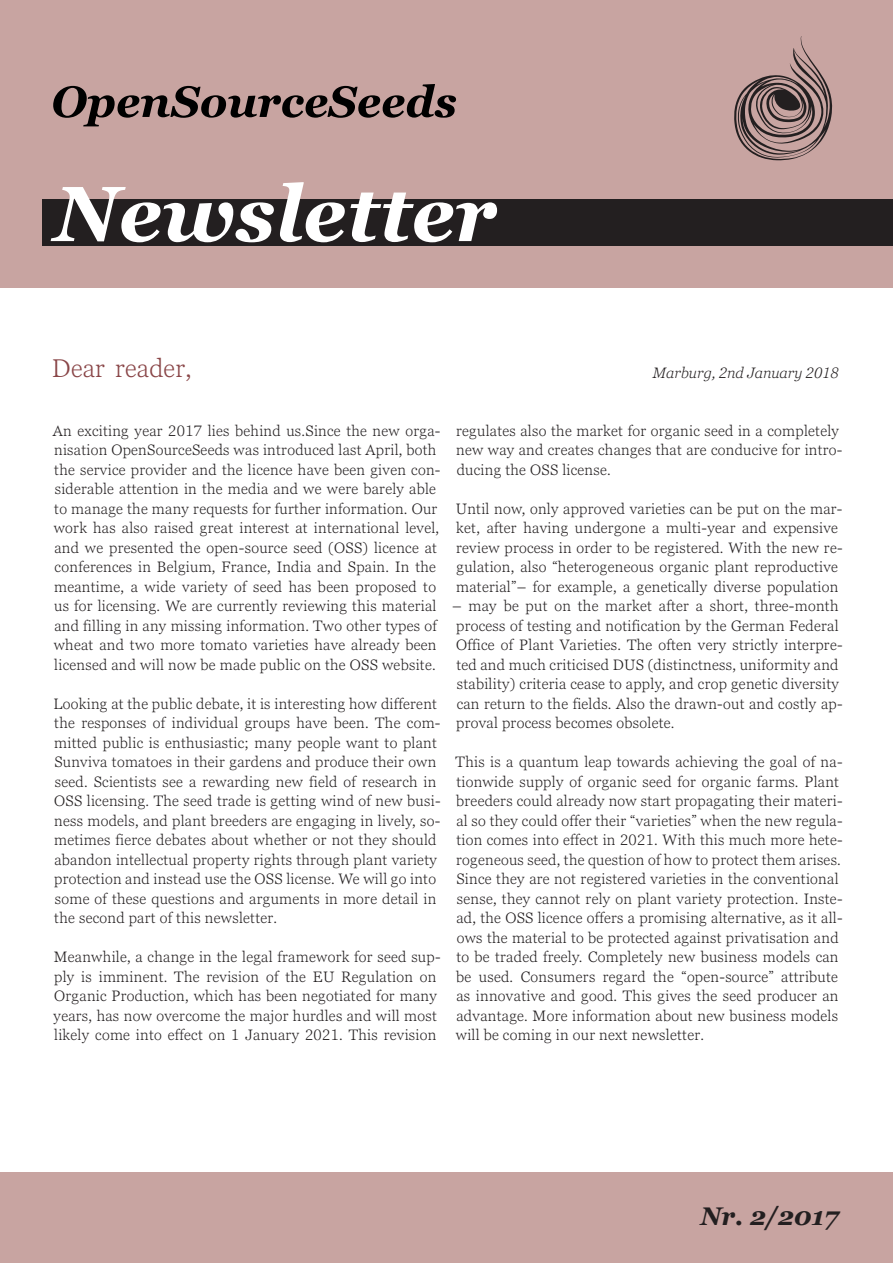
<style>
.page{position:relative;width:893px;height:1263px;background:#fff}
.page>*{position:absolute;margin:0;border:0;box-sizing:border-box;transform-origin:0 0}
.t1{font:italic 700 78px "Georgia";color:#fff}
.t2{font:300 25.5px "Georgia Pro";letter-spacing:.01em;color:#894547}
.t3{font:italic 700 25.5px "Georgia";color:#231f20}
.t4{font:300 15px/19.5px "Georgia Pro";letter-spacing:.02em;color:#231f20}
.t5{font:italic 300 15px "Georgia Pro";color:#231f20}
</style>
<div class="page">
<div style="left:0;top:1172px;width:893px;height:91px;background:#c8a4a1"></div>
<div style="left:0;top:0;width:893px;height:287px;background:#c8a4a1"></div>
<svg style="left:53px;top:84px;width:403px;height:42px"></svg>
<div style="left:42px;top:199px;width:851px;height:47px;background:#231f20"></div>
<svg style="left:734px;top:36px;width:98px;height:124px"></svg>
<h1 class="t1" style="left:54px;top:156px;width:444px">Newsletter</h1>
<h2 class="t2" style="left:52px;top:353px;width:141px">Dear reader,</h2>
<p class="t5" style="left:653px;top:364px;width:188px">Marburg, 2nd January 2018</p>
<p class="t4" style="left:53px;top:421px;width:389px">An exciting year 2017 lies behind us.Since the new orga&shy;nisation OpenSourceSeeds was introduced last April, both the service provider and the licence have been given con&shy;siderable attention in the media and we were barely able to manage the many requests for further information. Our work has also raised great interest at international level, and we presented the open-source seed (OSS) licence at conferences in Belgium, France, India and Spain. In the meantime, a wide variety of seed has been proposed to us for licensing. We are currently reviewing this material and filling in any missing information. Two other types of wheat and two more tomato varieties have already been licensed and will now be made public on the OSS website.</p>
<p class="t4" style="left:54px;top:694px;width:388px">Looking at the public debate, it is interesting how different the responses of individual groups have been. The com&shy;mitted public is enthusiastic; many people want to plant Sunviva tomatoes in their gardens and produce their own seed. Scientists see a rewarding new field of research in OSS licensing. The seed trade is getting wind of new busi&shy;ness models, and plant breeders are engaging in lively, so&shy;metimes fierce debates about whether or not they should abandon intellectual property rights through plant variety protection and instead use the OSS license. We will go into some of these questions and arguments in more detail in the second part of this newsletter.</p>
<p class="t4" style="left:54px;top:948px;width:388px">Meanwhile, a change in the legal framework for seed sup&shy;ply is imminent. The revision of the EU Regulation on Organic Production, which has been negotiated for many years, has now overcome the major hurdles and will most likely come into effect on 1 January 2021. This revision</p>
<p class="t4" style="left:456px;top:421px;width:388px">regulates also the market for organic seed in a completely new way and creates changes that are conducive for intro&shy;ducing the OSS license.</p>
<p class="t4" style="left:456px;top:499px;width:388px">Until now, only approved varieties can be put on the mar&shy;ket, after having undergone a multi-year and expensive review process in order to be registered. With the new re&shy;gulation, also “heterogeneous organic plant reproductive material”– for example, a genetically diverse population</p>
<p class="t4" style="left:452px;top:597px;width:392px">– may be put on the market after a short, three-month process of testing and notification by the German Federal Office of Plant Varieties. The often very strictly interpre&shy;ted and much criticised DUS (distinctness, uniformity and stability) criteria cease to apply, and crop genetic diversity can return to the fields. Also the drawn-out and costly ap&shy;proval process becomes obsolete.</p>
<p class="t4" style="left:456px;top:753px;width:388px">This is a quantum leap towards achieving the goal of na&shy;tionwide supply of organic seed for organic farms. Plant breeders could already now start propagating their materi&shy;al so they could offer their “varieties” when the new regula&shy;tion comes into effect in 2021. With this much more hete&shy;rogeneous seed, the question of how to protect them arises.<br>Since they are not registered varieties in the conventional sense, they cannot rely on plant variety protection. Inste&shy;ad, the OSS licence offers a promising alternative, as it all&shy;ows the material to be protected against privatisation and to be traded freely. Completely new business models can be used. Consumers regard the “open-source” attribute as innovative and good. This gives the seed producer an advantage. More information about new business models will be coming in our next newsletter.</p>
<h2 class="t3" style="left:700px;top:1197px;width:140px">Nr. 2/2017</h2>
</div>
